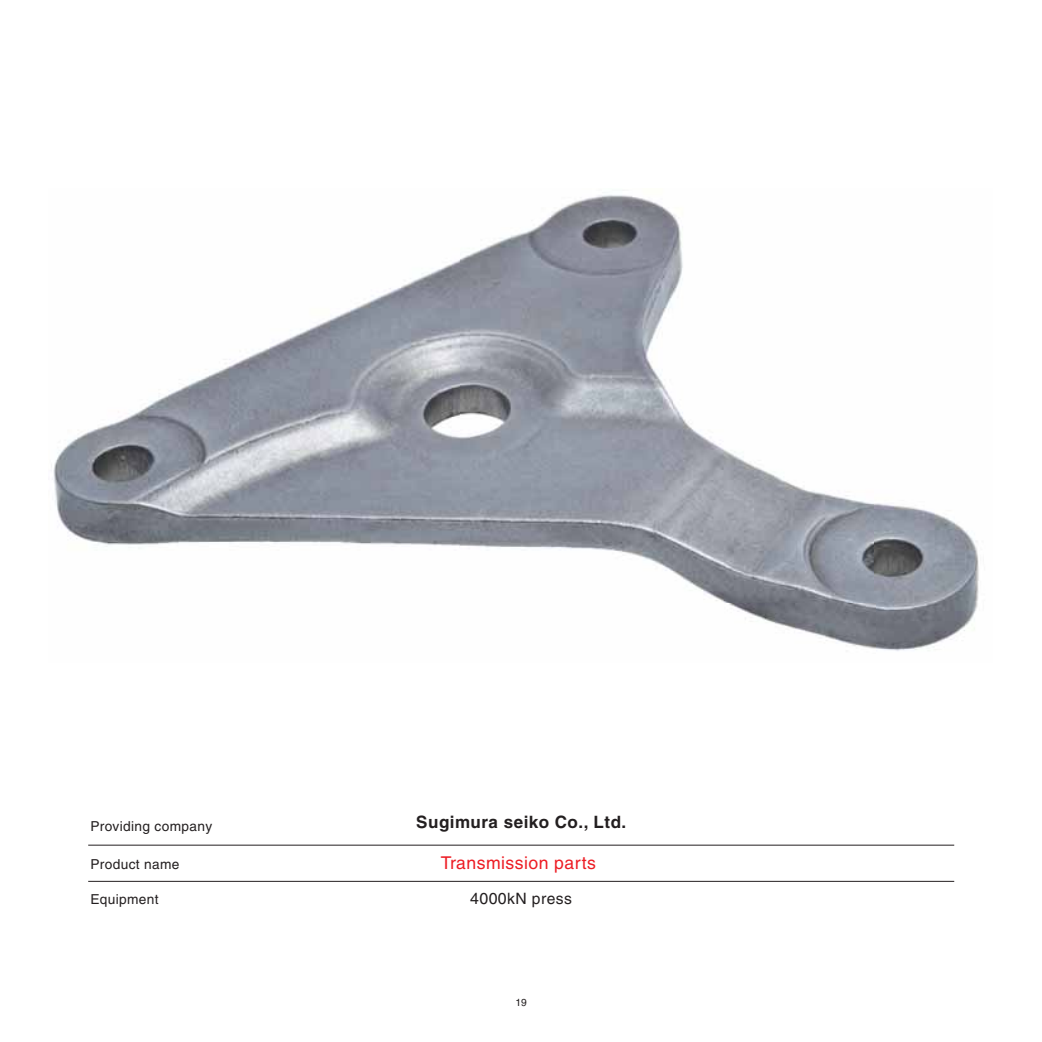
<style>
.page{position:relative;width:1042px;height:1042px;background:#fff}
.page>*{position:absolute;margin:0;border:0;box-sizing:border-box;transform-origin:0 0}
.t1{font:17.68px "Helvetica";letter-spacing:.025em;color:#ed1c24}
.t2{font:700 16.97px "Helvetica";letter-spacing:.03em;color:#231f20}
.t3{font:15.58px "Helvetica";letter-spacing:.025em;color:#231f20}
.t4{font:13.65px "Helvetica";letter-spacing:.025em;color:#231f20}
.t5{font:10.15px "Helvetica";color:#231f20}
.s1{font-size:15.92px}
</style>
<div class="page">
<hr style="left:88px;top:844px;width:866px;height:1px;background:#231f20">
<hr style="left:88px;top:880px;width:866px;height:1px;background:#231f20">
<img style="left:51px;top:192px;width:928px;height:459px">
<p class="t4" style="left:90px;top:821px;width:123px">Providing company</p>
<p class="t4" style="left:90px;top:858px;width:91px">Product name</p>
<p class="t2" style="left:416px;top:815px;width:211px">Sugimura seiko Co., Ltd.</p>
<p class="t1" style="left:440px;top:855px;width:157px">Transmission parts</p>
<p class="t4" style="left:90px;top:894px;width:70px">Equipment</p>
<p class="t3" style="left:470px;top:892px;width:103px"><span class="s1">4000</span>kN press</p>
<p class="t5" style="left:515px;top:998px;width:13px">19</p>
</div>
